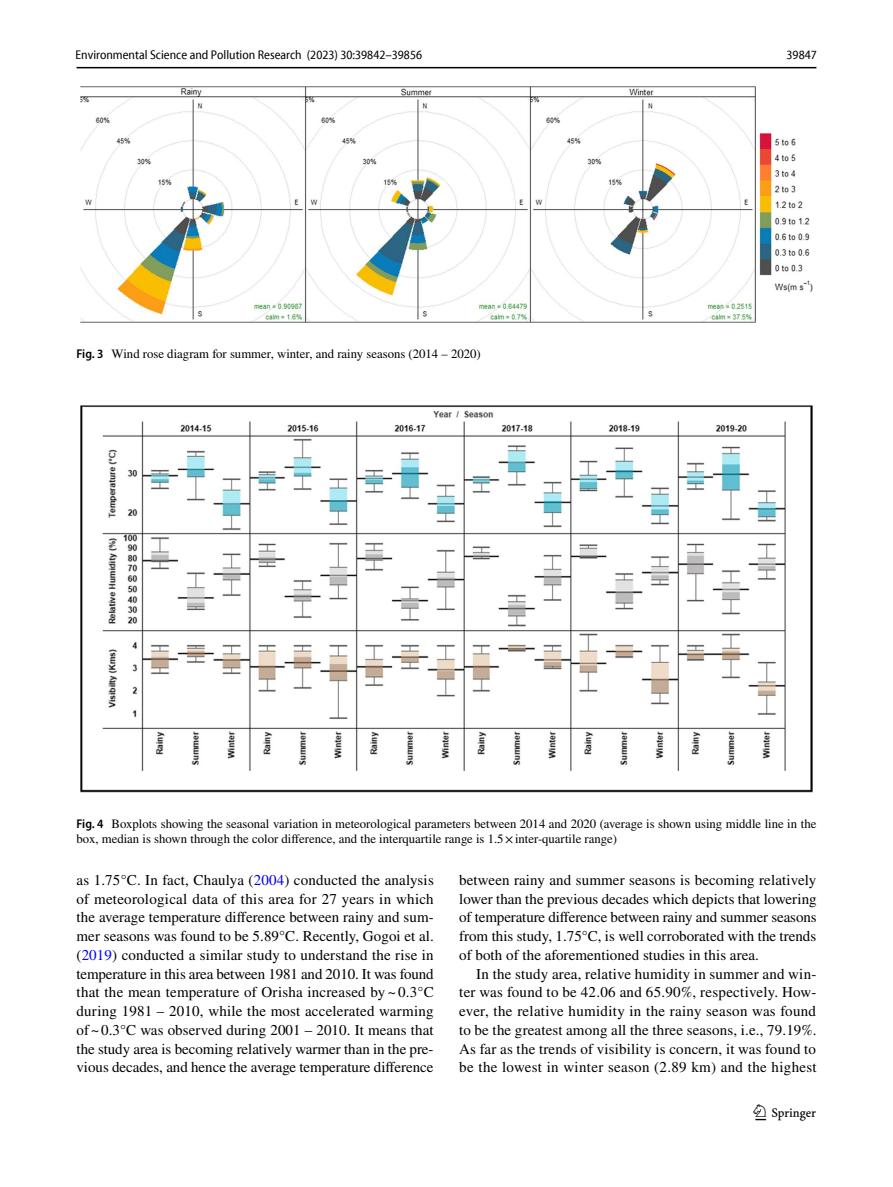
<style>
.page{position:relative;width:893px;height:1187px;background:#fff}
.page>*{position:absolute;margin:0;border:0;box-sizing:border-box;transform-origin:0 0}
.t1{font:22.5px "Springnew Regular 2";color:#000}
.t2{font:15px/18.8px "STIX";letter-spacing:.005em;color:#000;text-align:justify}
.t3{font:12.75px/15px "STIX";color:#000}
.t4{font:semi-condensed 12.75px "Myriad Pro Unic";color:#000}
.s1{font-family:"Myriad Pro";font-weight:600;font-stretch:semi-condensed}
.s2{color:#00f}
</style>
<div class="page">
<hr style="left:77px;top:67px;width:739px;height:1px;background:#000">
<img style="left:81px;top:87px;width:731px;height:235px">
<img style="left:81px;top:406px;width:731px;height:387px">
<p class="t4" style="left:76px;top:50px;width:348px">Environmental Science and Pollution Research (2023) 30:39842–39856</p>
<p class="t4" style="left:786px;top:50px;width:32px">39847</p>
<p class="t3" style="left:77px;top:346px;width:406px"><span class="s1">Fig. 3</span> Wind rose diagram for summer, winter, and rainy seasons (2014 – 2020)</p>
<p class="t3" style="left:77px;top:817px;width:741px"><span class="s1">Fig. 4</span> Boxplots showing the seasonal variation in meteorological parameters between 2014 and 2020 (average is shown using middle line in the box, median is shown through the color difference, and the interquartile range is 1.5×inter-quartile range)</p>
<p class="t2" style="left:77px;top:871px;width:359px">as 1.75°C. In fact, Chaulya (<span class="s2">2004</span>) conducted the analysis of meteorological data of this area for 27 years in which the average temperature difference between rainy and sum&shy;mer seasons was found to be 5.89°C. Recently, Gogoi et al. (<span class="s2">2019</span>) conducted a similar study to understand the rise in temperature in this area between 1981 and 2010. It was found that the mean temperature of Orisha increased by ~ 0.3°C during 1981 – 2010, while the most accelerated warming of~0.3°C was observed during 2001 – 2010. It means that the study area is becoming relatively warmer than in the pre&shy;vious decades, and hence the average temperature difference</p>
<p class="t2" style="left:459px;top:871px;width:359px">between rainy and summer seasons is becoming relatively lower than the previous decades which depicts that lowering of temperature difference between rainy and summer seasons from this study, 1.75°C, is well corroborated with the trends of both of the aforementioned studies in this area.</p>
<p class="t2" style="left:459px;top:965px;width:359px;text-indent:17px">In the study area, relative humidity in summer and win&shy;ter was found to be 42.06 and 65.90%, respectively. How&shy;ever, the relative humidity in the rainy season was found to be the greatest among all the three seasons, i.e., 79.19%.<br>As far as the trends of visibility is concern, it was found to be the lowest in winter season (2.89 km) and the highest</p>
<h1 class="t1" style="left:755px;top:1104px;width:62px">1 3</h1>
</div>
